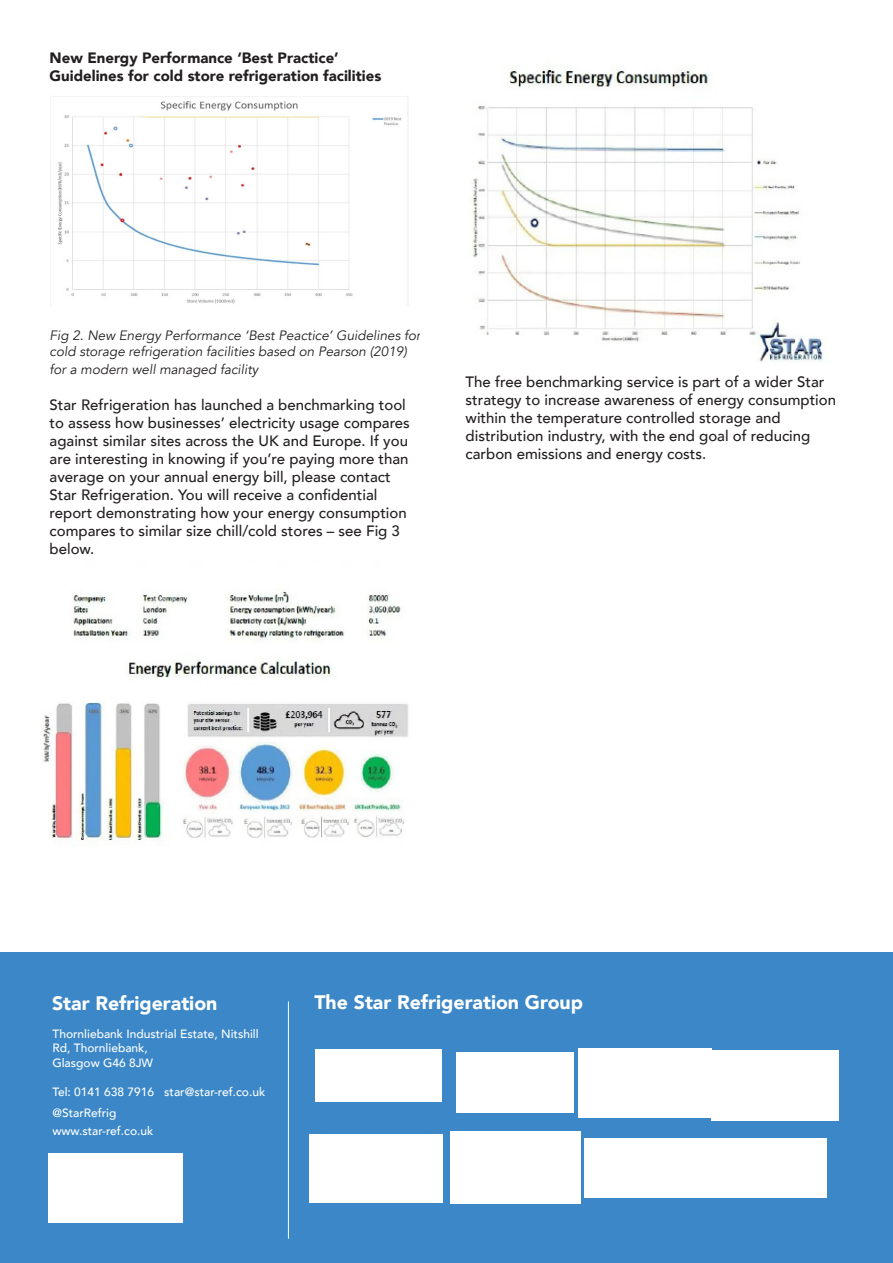
<style>
.page{position:relative;width:893px;height:1263px;background:#fff}
.page>*{position:absolute;margin:0;border:0;box-sizing:border-box;transform-origin:0 0}
.t1{font:900 19.5px "Avenir";color:#fff}
.t2{font:500 15px/18px "Avenir";color:#231f20}
.t3{font:900 15px/18px "Avenir";color:#231f20}
.t4{font:italic 13.5px/16.2px "Avenir";color:#231f20}
.t5{font:500 12px/14.4px "Avenir";color:#fff}
</style>
<div class="page">
<img style="left:51px;top:96px;width:357px;height:208px">
<img style="left:41px;top:590px;width:368px;height:251px">
<img style="left:471px;top:67px;width:352px;height:295px">
<div style="left:0;top:952px;width:893px;height:311px;background:#3b87c7"></div>
<div style="left:451px;top:1131px;width:129px;height:72px;background:#fff"></div>
<div style="left:309px;top:1134px;width:134px;height:68px;background:#fff"></div>
<div style="left:49px;top:1153px;width:134px;height:70px;background:#fff"></div>
<div style="left:315px;top:1049px;width:126px;height:52px;background:#fff"></div>
<div style="left:456px;top:1053px;width:117px;height:59px;background:#fff"></div>
<div style="left:578px;top:1048px;width:134px;height:69px;background:#fff"></div>
<div style="left:711px;top:1050px;width:127px;height:71px;background:#fff"></div>
<div style="left:585px;top:1138px;width:241px;height:59px;background:#fff"></div>
<hr style="left:288px;top:1001px;width:1px;height:238px;background:#fff">
<p class="t3" style="left:50px;top:48px;width:333px">New Energy Performance ‘Best Practice’<br>Guidelines for cold store refrigeration facilities</p>
<p class="t4" style="left:50px;top:328px;width:373px">Fig 2. New Energy Performance ‘Best Peactice’ Guidelines for cold storage refrigeration facilities based on Pearson (2019)</p>
<p class="t4" style="left:50px;top:362px;width:210px">for a modern well managed facility</p>
<p class="t2" style="left:50px;top:395px;width:362px">Star Refrigeration has launched a benchmarking tool to assess how businesses’ electricity usage compares against similar sites across the UK and Europe. If you are interesting in knowing if you’re paying more than average on your annual energy bill, please contact Star Refrigeration. You will receive a confidential report demonstrating how your energy consumption compares to similar size chill/cold stores – see Fig 3 below.</p>
<p class="t2" style="left:466px;top:372px;width:372px">The free benchmarking service is part of a wider Star strategy to increase awareness of energy consumption within the temperature controlled storage and distribution industry, with the end goal of reducing carbon emissions and energy costs.</p>
<p class="t1" style="left:52px;top:987px;width:167px">Star Refrigeration</p>
<p class="t1" style="left:314px;top:986px;width:270px">The Star Refrigeration Group</p>
<p class="t5" style="left:52px;top:1026px;width:208px">Thornliebank Industrial Estate, Nitshill<br>Rd, Thornliebank,</p>
<p class="t5" style="left:52px;top:1055px;width:102px">Glasgow G46 8JW</p>
<p class="t5" style="left:52px;top:1083px;width:214px">Tel: 0141 638 7916 star@star-ref.co.uk</p>
<p class="t5" style="left:52px;top:1105px;width:66px">@StarRefrig</p>
<p class="t5" style="left:52px;top:1123px;width:102px">www.star-ref.co.uk</p>
</div>
